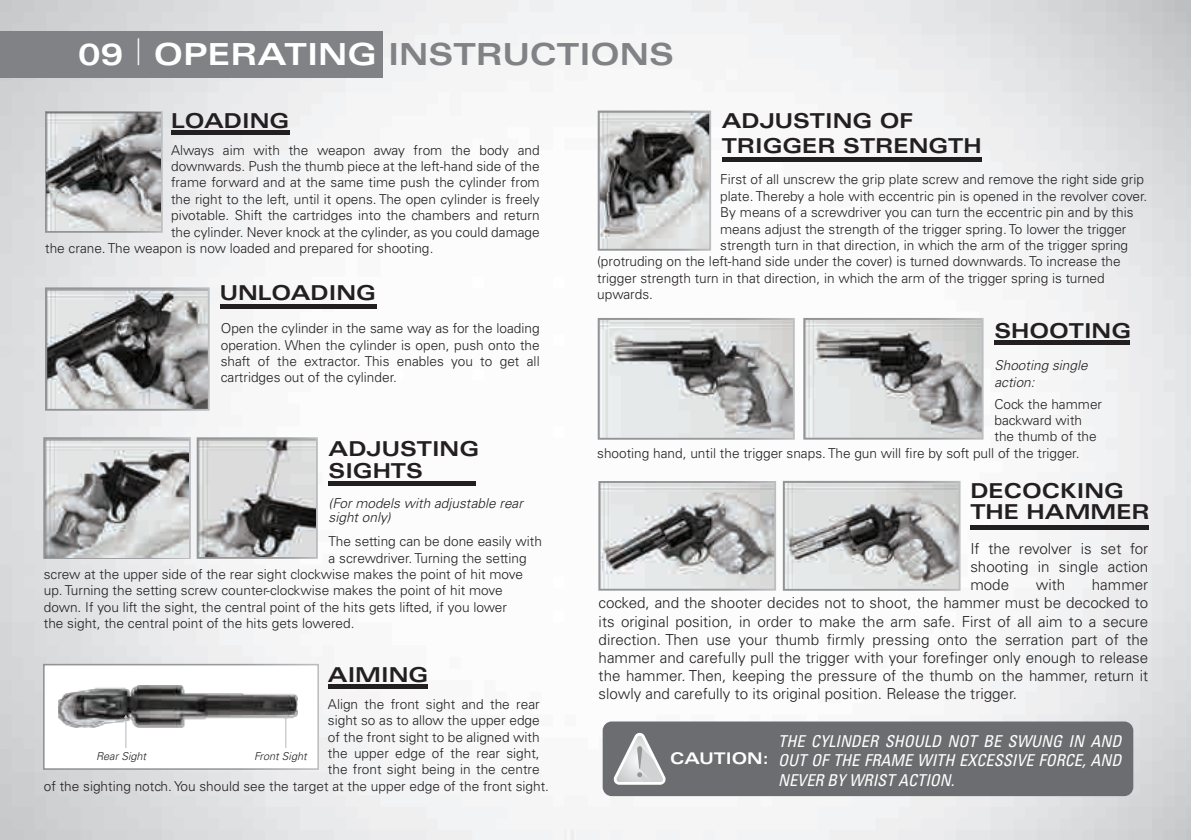
<style>
.page{position:relative;width:1191px;height:840px;background:#fff}
.page>*{position:absolute;margin:0;border:0;box-sizing:border-box;transform-origin:0 0}
.t1{font:700 expanded 30.4px "Univers";color:#808285}
.t2{font:700 expanded 20.6px/21.8px "Univers";color:#231f20}
.t3{font:italic condensed 16.4px/19.6px "Univers";color:#fff;text-align:justify}
.t4{font:700 expanded 16px "Univers";color:#fff}
.t5{font:300 15.2px/18.2px "Univers";color:#231f20;text-align:justify}
.t6{font:300 13.6px/16.4px "Univers";color:#231f20;text-align:justify}
.t7{font:italic 300 13.6px/13.6px "Univers";color:#231f20}
.t8{font:italic 300 11px "Univers";color:#231f20}
.s1{color:#fff}
.s2{font-weight:100;font-stretch:ultra-condensed;font-size:36.8px;color:#fff}
</style>
<div class="page">
<img style="left:0;top:0;width:1190px;height:839px">
<div style="left:0;top:31px;width:382px;height:47px;background:#808285"></div>
<hr style="left:171px;top:130px;width:119px;height:4px;background:#231f20">
<hr style="left:220px;top:304px;width:156px;height:4px;background:#231f20">
<hr style="left:328px;top:481px;width:148px;height:4px;background:#231f20">
<hr style="left:721px;top:158px;width:260px;height:4px;background:#231f20">
<svg style="left:45px;top:111px;width:118px;height:122px"></svg>
<img style="left:47px;top:113px;width:114px;height:118px">
<hr style="left:328px;top:684px;width:99px;height:4px;background:#231f20">
<hr style="left:994px;top:340px;width:136px;height:4px;background:#231f20">
<hr style="left:970px;top:525px;width:178px;height:4px;background:#231f20">
<svg style="left:45px;top:287px;width:165px;height:123px;background:#979898"></svg>
<div style="left:44px;top:664px;width:274px;height:104px;background:#fff"></div>
<div style="left:43px;top:663px;width:276px;height:106px;border:2px solid #fff"></div>
<img style="left:58px;top:685px;width:239px;height:42px">
<hr style="left:285px;top:717px;width:1px;height:30px;background:#bcbdc0">
<svg style="left:284px;top:714px;width:4px;height:3px"></svg>
<hr style="left:125px;top:717px;width:1px;height:30px;background:#bcbdc0">
<svg style="left:124px;top:714px;width:4px;height:3px"></svg>
<svg style="left:197px;top:437px;width:121px;height:121px"></svg>
<img style="left:199px;top:439px;width:117px;height:117px">
<svg style="left:43px;top:437px;width:148px;height:121px"></svg>
<img style="left:45px;top:439px;width:144px;height:117px">
<img style="left:600px;top:113px;width:108px;height:134px">
<div style="left:597px;top:110px;width:114px;height:140px;border:2px solid #fff"></div>
<img style="left:600px;top:321px;width:191px;height:115px">
<img style="left:806px;top:321px;width:174px;height:115px">
<div style="left:597px;top:318px;width:197px;height:121px;border:2px solid #fff"></div>
<div style="left:803px;top:318px;width:180px;height:121px;border:2px solid #fff"></div>
<img style="left:601px;top:484px;width:172px;height:103px">
<img style="left:786px;top:483px;width:171px;height:104px">
<div style="left:598px;top:481px;width:178px;height:109px;border:2px solid #fff"></div>
<div style="left:783px;top:480px;width:177px;height:110px;border:2px solid #fff"></div>
<div style="left:602px;top:721px;width:531px;height:74px;background:#6c6d70;border-radius:9px"></div>
<svg style="left:613px;top:732px;width:53px;height:52px"></svg>
<h1 class="t1" style="left:78px;top:37px;width:597px"><span class="s1">09</span> <span class="s2">|</span> <span class="s1">OPERATING</span> INSTRUCTIONS</h1>
<h2 class="t2" style="left:171px;top:109px;width:120px">LOADING</h2>
<p class="t6" style="left:171px;top:141px;width:370px">Always aim with the weapon away from the body and</p>
<p class="t6" style="left:171px;top:158px;width:370px">downwards. Push the thumb piece at the left-hand side of the</p>
<p class="t6" style="left:171px;top:174px;width:370px">frame forward and at the same time push the cylinder from</p>
<p class="t6" style="left:171px;top:191px;width:370px">the right to the left, until it opens. The open cylinder is freely</p>
<p class="t6" style="left:171px;top:207px;width:370px">pivotable. Shift the cartridges into the chambers and return</p>
<p class="t6" style="left:171px;top:223px;width:370px">the cylinder. Never knock at the cylinder, as you could damage</p>
<p class="t6" style="left:45px;top:240px;width:390px">the crane. The weapon is now loaded and prepared for shooting.</p>
<h2 class="t2" style="left:220px;top:281px;width:158px">UNLOADING</h2>
<p class="t6" style="left:221px;top:320px;width:320px">Open the cylinder in the same way as for the loading operation. When the cylinder is open, push onto the shaft of the extractor. This enables you to get all cartridges out of the cylinder.</p>
<h2 class="t2" style="left:328px;top:437px;width:152px">ADJUSTING<br>SIGHTS</h2>
<p class="t7" style="left:328px;top:496px;width:196px">(For models with adjustable rear sight only)</p>
<p class="t6" style="left:328px;top:533px;width:215px">The setting can be done easily with</p>
<p class="t6" style="left:328px;top:549px;width:199px">a screwdriver. Turning the setting</p>
<p class="t6" style="left:44px;top:565px;width:481px">screw at the upper side of the rear sight clockwise makes the point of hit move</p>
<p class="t6" style="left:44px;top:582px;width:460px">up. Turning the setting screw counter-clockwise makes the point of hit move</p>
<p class="t6" style="left:44px;top:598px;width:464px">down. If you lift the sight, the central point of the hits gets lifted, if you lower</p>
<p class="t6" style="left:44px;top:614px;width:312px">the sight, the central point of the hits gets lowered.</p>
<h2 class="t2" style="left:328px;top:662px;width:102px">AIMING</h2>
<p class="t6" style="left:328px;top:695px;width:213px">Align the front sight and the rear</p>
<p class="t6" style="left:328px;top:712px;width:213px">sight so as to allow the upper edge</p>
<p class="t6" style="left:328px;top:728px;width:213px">of the front sight to be aligned with</p>
<p class="t6" style="left:328px;top:744px;width:213px">the upper edge of the rear sight,</p>
<p class="t6" style="left:328px;top:761px;width:213px">the front sight being in the centre</p>
<p class="t6" style="left:44px;top:777px;width:506px">of the sighting notch. You should see the target at the upper edge of the front sight.</p>
<p class="t8" style="left:96px;top:749px;width:52px">Rear Sight</p>
<p class="t8" style="left:254px;top:749px;width:54px">Front Sight</p>
<h2 class="t2" style="left:721px;top:108px;width:261px;line-height:24.6px">ADJUSTING OF<br>TRIGGER STRENGTH</h2>
<p class="t6" style="left:720px;top:171px;width:425px">First of all unscrew the grip plate screw and remove the right side grip</p>
<p class="t6" style="left:720px;top:188px;width:429px">plate. Thereby a hole with eccentric pin is opened in the revolver cover.</p>
<p class="t6" style="left:720px;top:204px;width:415px">By means of a screwdriver you can turn the eccentric pin and by this</p>
<p class="t6" style="left:720px;top:220px;width:408px">means adjust the strength of the trigger spring. To lower the trigger</p>
<p class="t6" style="left:720px;top:237px;width:409px">strength turn in that direction, in which the arm of the trigger spring</p>
<p class="t6" style="left:597px;top:253px;width:525px">(protruding on the left-hand side under the cover) is turned downwards. To increase the</p>
<p class="t6" style="left:597px;top:269px;width:509px">trigger strength turn in that direction, in which the arm of the trigger spring is turned</p>
<p class="t6" style="left:597px;top:286px;width:57px">upwards.</p>
<h2 class="t2" style="left:994px;top:319px;width:138px">SHOOTING</h2>
<p class="t7" style="left:994px;top:357px;width:95px;line-height:16.4px">Shooting single action:</p>
<p class="t6" style="left:994px;top:395px;width:109px">Cock the hammer</p>
<p class="t6" style="left:994px;top:411px;width:89px">backward with</p>
<p class="t6" style="left:994px;top:428px;width:104px">the thumb of the</p>
<p class="t6" style="left:597px;top:444px;width:484px">shooting hand, until the trigger snaps. The gun will fire by soft pull of the trigger.</p>
<h2 class="t2" style="left:970px;top:479px;width:181px">DECOCKING<br>THE HAMMER</h2>
<p class="t5" style="left:970px;top:539px;width:179px">If the revolver is set for shooting in single action mode</p>
<p class="t5" style="left:598px;top:575px;width:551px;text-indent:493px">hammer cocked, and the shooter decides not to shoot, the hammer must be decocked to its original position, in order to make the arm safe. First of all aim to a secure direction. Then use your thumb firmly pressing onto the serration part of the hammer and carefully pull the trigger with your forefinger only enough to release the hammer. Then, keeping the pressure of the thumb on the hammer, return it slowly and carefully to its original position. Release the trigger.</p>
<p class="t5" style="left:1035px;top:575px;width:31px">with</p>
<p class="t4" style="left:670px;top:749px;width:100px">CAUTION:</p>
<p class="t3" style="left:778px;top:730px;width:345px">THE CYLINDER SHOULD NOT BE SWUNG IN AND OUT OF THE FRAME WITH EXCESSIVE FORCE, AND NEVER BY WRIST ACTION.</p>
</div>
